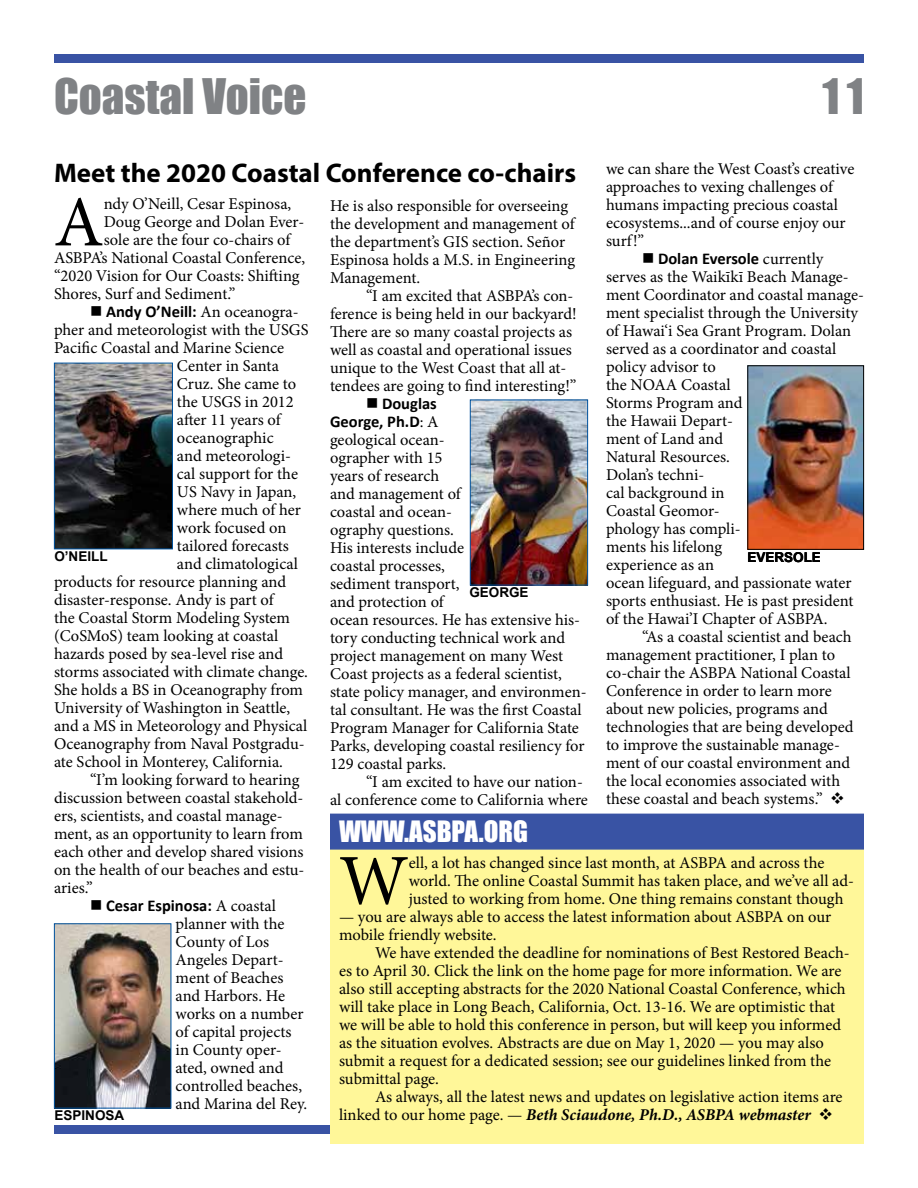
<style>
.page{position:relative;width:918px;height:1188px;background:#fff}
.page>*{position:absolute;margin:0;border:0;box-sizing:border-box;transform-origin:0 0}
.t1{font:71.85px "Minion Pro";color:#000}
.t2{font:45px "Impact";color:#808285}
.t3{font:700 27px "Myriad Pro";color:#000}
.t4{font:27px "Impact";color:#fff}
.t5{font:16.5px/18px "Minion Pro";letter-spacing:-.005em;color:#000}
.t6{font:700 16.5px/18px "Calibri";color:#000;text-align:right}
.t7{font:700 13.5px "Arial";color:#000}
.s1{font-family:"Minion Pro";font-weight:400}
.s2{font-weight:700;font-style:italic}
</style>
<div class="page">
<div style="left:54px;top:54px;width:810px;height:9px;background:#3953a4"></div>
<div style="left:54px;top:1125px;width:810px;height:9px;background:#3953a4"></div>
<div style="left:330px;top:847px;width:534px;height:297px;background:#fff799"></div>
<div style="left:330px;top:814px;width:534px;height:36px;background:#3953a4;border:2px solid #3953a4"></div>
<img style="left:749px;top:367px;width:113px;height:181px">
<div style="left:747px;top:365px;width:117px;height:185px;border:1px solid #000"></div>
<img style="left:56px;top:925px;width:113px;height:181px">
<div style="left:54px;top:923px;width:117px;height:185px;border:1px solid #00539f"></div>
<img style="left:472px;top:402px;width:114px;height:181px">
<div style="left:470px;top:400px;width:118px;height:185px;border:1px solid #00539f"></div>
<img style="left:56px;top:365px;width:115px;height:182px">
<div style="left:54px;top:363px;width:119px;height:186px;border:1px solid #00539f"></div>
<h2 class="t2" style="left:54px;top:61px;width:254px">Coastal Voice</h2>
<h2 class="t2" style="left:822px;top:61px;width:43px">11</h2>
<h3 class="t3" style="left:54px;top:156px;width:802px">Meet the 2020 Coastal Conference co-chairs <sup>we</sup> <sup>can</sup> <sup>share</sup> <sup>the</sup> <sup>West</sup> <sup>Coast’s</sup> <sup>creative</sup></h3>
<p class="t5" style="left:606px;top:178px;width:241px">approaches to vexing challenges of humans impacting precious coastal ecosystems...and of course enjoy our surf!”</p>
<p class="t6" style="left:642px;top:249px;width:183px">■ Dolan Eversole <span class="s1">currently</span></p>
<p class="t5" style="left:606px;top:268px;width:260px">serves as the Waikīkī Beach Manage&shy;ment Coordinator and coastal manage&shy;ment specialist through the University of Hawai‘i Sea Grant Program. Dolan served as a coordinator and coastal policy advisor to<br>the NOAA Coastal<br>Storms Program and<br>the Hawaii Depart-<br>ment of Land and<br>Natural Resources.<br>Dolan’s techni-<br>cal background in<br>Coastal Geomor-<br>phology has compli-<br>ments his lifelong<br>experience as an<br>ocean lifeguard, and passionate water sports enthusiast. He is past president of the Hawai’I Chapter of ASBPA.</p>
<p class="t5" style="left:606px;top:628px;width:249px;text-indent:36px">“As a coastal scientist and beach management practitioner, I plan to co-chair the ASBPA National Coastal Conference in order to learn more about new policies, programs and technologies that are being developed to improve the sustainable manage&shy;ment of our coastal environment and the local economies associated with these coastal and beach systems.” ❖</p>
<h3 class="t4" style="left:339px;top:811px;width:191px">WWW.ASBPA.ORG</h3>
<h1 class="t1" style="left:54px;top:174px;width:51px">A</h1>
<p class="t5" style="left:104px;top:195px;width:189px">ndy O’Neill, Cesar Espinosa,</p>
<p class="t5" style="left:330px;top:196px;width:247px">He is also responsible for overseeing the development and management of the department’s GIS section. Señor<br>Espinosa holds a M.S. in Engineering<br>Management.</p>
<p class="t5" style="left:330px;top:286px;width:248px;text-indent:36px">“I am excited that ASBPA’s con&shy;ference is being held in our backyard!<br>There are so many coastal projects as well as coastal and operational issues unique to the West Coast that all at&shy;tendees are going to find interesting!”</p>
<p class="t6" style="left:330px;top:394px;width:110px">■ Douglas<br>George, Ph.D<span class="s1">: A</span></p>
<p class="t5" style="left:330px;top:430px;width:258px">geological ocean-<br>ographer with 15<br>years of research<br>and management of<br>coastal and ocean-<br>ography questions.<br>His interests include<br>coastal processes,<br>sediment transport,<br>and protection of<br>ocean resources. He has extensive his&shy;tory conducting technical work and project management on many West<br>Coast projects as a federal scientist, state policy manager, and environmen&shy;tal consultant. He was the first Coastal<br>Program Manager for California State<br>Parks, developing coastal resiliency for<br>129 coastal parks.</p>
<p class="t5" style="left:330px;top:772px;width:260px;text-indent:36px">“I am excited to have our nation&shy;al conference come to California where</p>
<p class="t5" style="left:104px;top:213px;width:202px">Doug George and Dolan Ever-</p>
<p class="t5" style="left:104px;top:231px;width:188px">sole are the four co-chairs of</p>
<p class="t5" style="left:54px;top:249px;width:253px">ASBPA’s National Coastal Conference,</p>
<p class="t5" style="left:54px;top:267px;width:247px">“2020 Vision for Our Coasts: Shifting</p>
<p class="t5" style="left:54px;top:285px;width:183px">Shores, Surf and Sediment.”</p>
<p class="t6" style="left:90px;top:303px;width:210px">■ Andy O’Neill: <span class="s1">An oceanogra-</span></p>
<p class="t5" style="left:54px;top:321px;width:256px">pher and meteorologist with the USGS</p>
<p class="t5" style="left:54px;top:339px;width:232px">Pacific Coastal and Marine Science</p>
<p class="t5" style="left:177px;top:357px;width:103px">Center in Santa</p>
<p class="t5" style="left:177px;top:375px;width:121px">Cruz. She came to</p>
<p class="t5" style="left:177px;top:393px;width:118px">the USGS in 2012</p>
<p class="t5" style="left:177px;top:411px;width:105px">after 11 years of</p>
<p class="t5" style="left:177px;top:429px;width:98px">oceanographic</p>
<p class="t5" style="left:177px;top:447px;width:116px">and meteorologi-</p>
<p class="t5" style="left:177px;top:465px;width:123px">cal support for the</p>
<p class="t5" style="left:177px;top:483px;width:121px">US Navy in Japan,</p>
<p class="t5" style="left:177px;top:501px;width:125px">where much of her</p>
<p class="t5" style="left:177px;top:519px;width:111px">work focused on</p>
<p class="t5" style="left:177px;top:537px;width:113px">tailored forecasts</p>
<p class="t5" style="left:177px;top:555px;width:122px">and climatological</p>
<p class="t5" style="left:54px;top:573px;width:234px">products for resource planning and</p>
<p class="t5" style="left:54px;top:591px;width:221px">disaster-response. Andy is part of</p>
<p class="t5" style="left:54px;top:609px;width:238px">the Coastal Storm Modeling System</p>
<p class="t5" style="left:54px;top:627px;width:226px">(CoSMoS) team looking at coastal</p>
<p class="t5" style="left:54px;top:645px;width:231px">hazards posed by sea-level rise and</p>
<p class="t5" style="left:54px;top:663px;width:256px">storms associated with climate change.</p>
<p class="t5" style="left:54px;top:681px;width:251px">She holds a BS in Oceanography from</p>
<p class="t5" style="left:54px;top:699px;width:238px">University of Washington in Seattle,</p>
<p class="t5" style="left:54px;top:717px;width:255px">and a MS in Meteorology and Physical</p>
<p class="t5" style="left:54px;top:735px;width:252px">Oceanography from Naval Postgradu-</p>
<p class="t5" style="left:54px;top:753px;width:231px">ate School in Monterey, California.</p>
<p class="t5" style="left:90px;top:771px;width:211px">“I’m looking forward to hearing</p>
<p class="t5" style="left:54px;top:789px;width:251px">discussion between coastal stakehold-</p>
<p class="t5" style="left:54px;top:807px;width:230px">ers, scientists, and coastal manage-</p>
<p class="t5" style="left:54px;top:825px;width:250px">ment, as an opportunity to learn from</p>
<p class="t5" style="left:54px;top:843px;width:251px">each other and develop shared visions</p>
<p class="t5" style="left:54px;top:861px;width:252px">on the health of our beaches and estu-</p>
<p class="t5" style="left:54px;top:879px;width:40px">aries.”</p>
<p class="t6" style="left:90px;top:897px;width:188px">■ Cesar Espinosa: <span class="s1">A coastal</span></p>
<p class="t5" style="left:176px;top:915px;width:133px">planner with the<br>County of Los<br>Angeles Depart&shy;ment of Beaches and Harbors. He works on a number of capital projects in County oper&shy;ated, owned and controlled beaches, and Marina del Rey.</p>
<p class="t7" style="left:54px;top:547px;width:55px">O’NEILL</p>
<p class="t7" style="left:747px;top:548px;width:75px">EVERSOLE</p>
<p class="t7" style="left:469px;top:583px;width:61px">GEORGE</p>
<h1 class="t1" style="left:339px;top:833px;width:71px">W</h1>
<p class="t5" style="left:409px;top:854px;width:447px">ell, a lot has changed since last month, at ASBPA and across the world. The online Coastal Summit has taken place, and we’ve all ad&shy;justed to working from home. One thing remains constant though</p>
<p class="t5" style="left:339px;top:908px;width:494px">— you are always able to access the latest information about ASBPA on our mobile friendly website.</p>
<p class="t5" style="left:339px;top:944px;width:512px;text-indent:36px">We have extended the deadline for nominations of Best Restored Beach&shy;es to April 30. Click the link on the home page for more information. We are also still accepting abstracts for the 2020 National Coastal Conference, which will take place in Long Beach, California, Oct. 13-16. We are optimistic that we will be able to hold this conference in person, but will keep you informed as the situation evolves. Abstracts are due on May 1, 2020 — you may also submit a request for a dedicated session; see our guidelines linked from the submittal page.</p>
<p class="t5" style="left:339px;top:1088px;width:505px;text-indent:36px">As always, all the latest news and updates on legislative action items are linked to our home page. — <span class="s2">Beth Sciaudone, Ph.D., ASBPA webmaster</span> ❖</p>
<p class="t7" style="left:54px;top:1106px;width:71px">ESPINOSA</p>
</div>
